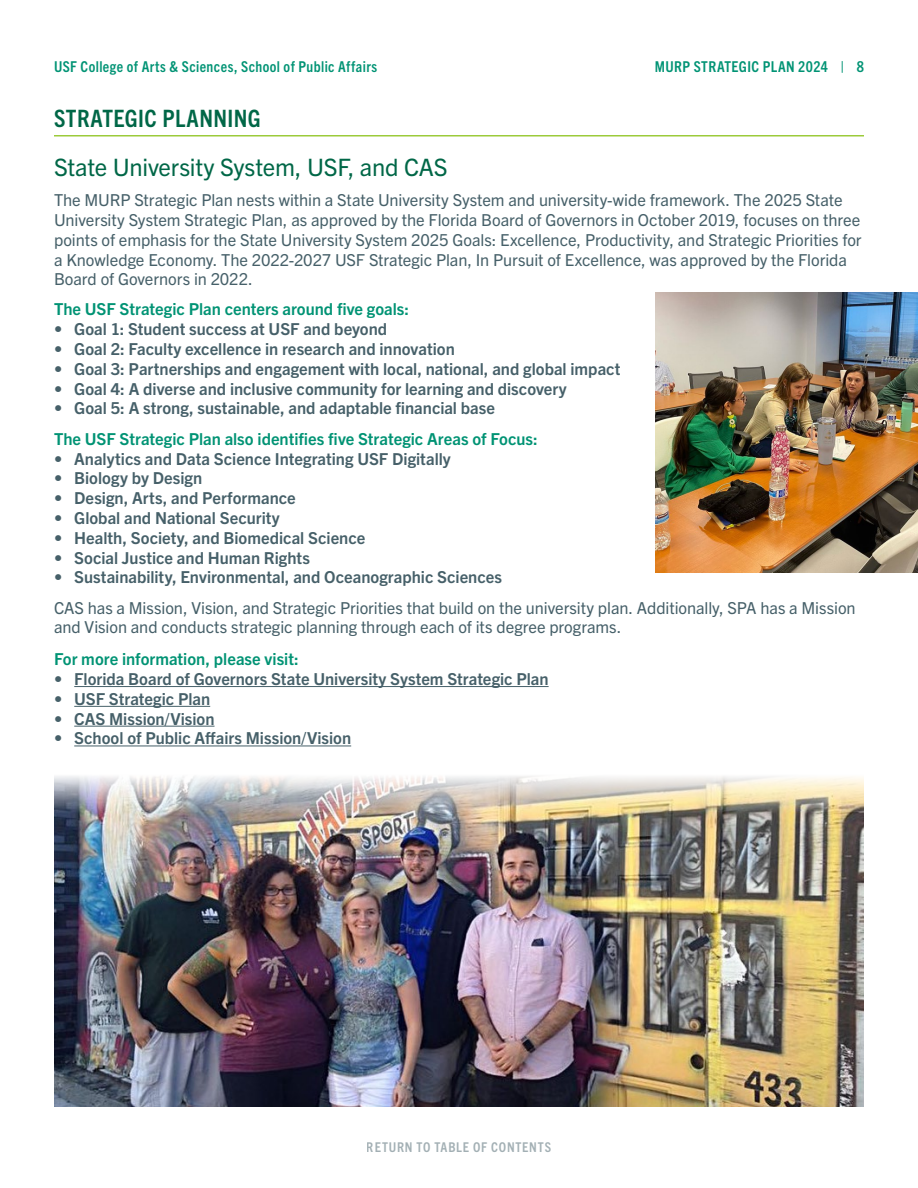
<style>
.page{position:relative;width:918px;height:1188px;background:#fff}
.page>*{position:absolute;margin:0;border:0;box-sizing:border-box;transform-origin:0 0}
.t1{font:24px "Trade Gothic Next LT Pro";letter-spacing:-.01em;color:#006747}
.t2{font:700 condensed 24px "Trade Gothic Next LT Pro";letter-spacing:.02em;color:#006747}
.t3{font:700 16.5px "Trade Gothic Next LT Pro";color:#466069}
.t4{font:16.5px/19.8px "Trade Gothic Next LT Pro";letter-spacing:-.005em;color:#466069}
.t5{font:700 16.5px "Trade Gothic Next LT Pro";color:#009374}
.t6{font:700 condensed 15px "Trade Gothic Next LT Pro";letter-spacing:.03em;color:#009374}
.t7{font:700 condensed 13.5px "Trade Gothic Next LT Pro";letter-spacing:.06em;color:#466069}
</style>
<div class="page">
<hr style="left:54px;top:135px;width:810px;height:1px;background:#9ccb3b">
<hr style="left:74px;top:686px;width:475px;height:1px;background:#466069">
<hr style="left:74px;top:706px;width:136px;height:1px;background:#466069">
<hr style="left:74px;top:726px;width:141px;height:1px;background:#466069">
<hr style="left:74px;top:746px;width:277px;height:1px;background:#466069">
<img style="left:656px;top:292px;width:262px;height:281px">
<img style="left:54px;top:776px;width:810px;height:331px">
<p class="t6" style="left:54px;top:56px;width:325px">USF College of Arts &amp; Sciences, School of Public Affairs</p>
<p class="t6" style="left:857px;top:56px;width:9px">8</p>
<p class="t6" style="left:655px;top:56px;width:191px">MURP STRATEGIC PLAN 2024 |</p>
<h1 class="t2" style="left:54px;top:101px;width:208px">STRATEGIC PLANNING</h1>
<h1 class="t1" style="left:54px;top:150px;width:395px">State University System, USF, and CAS</h1>
<p class="t4" style="left:54px;top:189px;width:809px">The MURP Strategic Plan nests within a State University System and university-wide framework. The 2025 State University System Strategic Plan, as approved by the Florida Board of Governors in October 2019, focuses on three points of emphasis for the State University System 2025 Goals: Excellence, Productivity, and Strategic Priorities for a Knowledge Economy. The 2022-2027 USF Strategic Plan, In Pursuit of Excellence, was approved by the Florida Board of Governors in 2022.</p>
<p class="t5" style="left:54px;top:298px;width:357px">The USF Strategic Plan centers around five goals:</p>
<p class="t3" style="left:54px;top:318px;width:335px">• Goal 1: Student success at USF and beyond</p>
<p class="t3" style="left:54px;top:338px;width:402px">• Goal 2: Faculty excellence in research and innovation</p>
<p class="t3" style="left:54px;top:357px;width:568px">• Goal 3: Partnerships and engagement with local, national, and global impact</p>
<p class="t3" style="left:54px;top:377px;width:514px">• Goal 4: A diverse and inclusive community for learning and discovery</p>
<p class="t3" style="left:54px;top:397px;width:443px">• Goal 5: A strong, sustainable, and adaptable financial base</p>
<p class="t5" style="left:54px;top:427px;width:485px">The USF Strategic Plan also identifies five Strategic Areas of Focus:</p>
<p class="t3" style="left:54px;top:447px;width:398px">• Analytics and Data Science Integrating USF Digitally</p>
<p class="t3" style="left:54px;top:467px;width:150px">• Biology by Design</p>
<p class="t3" style="left:54px;top:487px;width:243px">• Design, Arts, and Performance</p>
<p class="t3" style="left:54px;top:506px;width:227px">• Global and National Security</p>
<p class="t3" style="left:54px;top:526px;width:313px">• Health, Society, and Biomedical Science</p>
<p class="t3" style="left:54px;top:546px;width:258px">• Social Justice and Human Rights</p>
<p class="t3" style="left:54px;top:566px;width:450px">• Sustainability, Environmental, and Oceanographic Sciences</p>
<p class="t4" style="left:54px;top:597px;width:803px">CAS has a Mission, Vision, and Strategic Priorities that build on the university plan. Additionally, SPA has a Mission and Vision and conducts strategic planning through each of its degree programs.</p>
<p class="t5" style="left:54px;top:648px;width:246px">For more information, please visit:</p>
<p class="t3" style="left:54px;top:667px;width:496px">• Florida Board of Governors State University System Strategic Plan</p>
<p class="t3" style="left:54px;top:687px;width:158px">• USF Strategic Plan</p>
<p class="t3" style="left:54px;top:707px;width:162px">• CAS Mission/Vision</p>
<p class="t3" style="left:54px;top:727px;width:299px">• School of Public Affairs Mission/Vision</p>
<p class="t7" style="left:367px;top:1138px;width:186px">RETURN TO TABLE OF CONTENTS</p>
</div>
